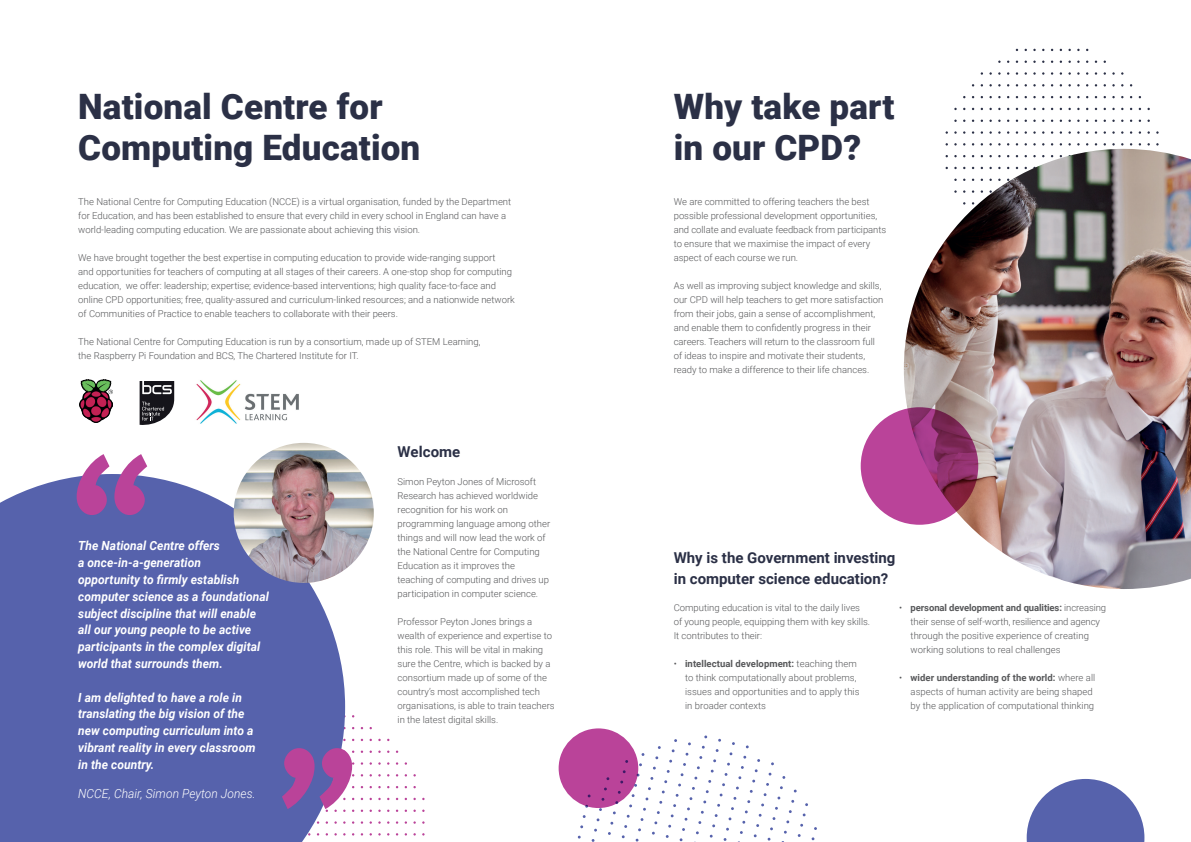
<style>
.page{position:relative;width:1191px;height:842px;background:#fff}
.page>*{position:absolute;margin:0;border:0;box-sizing:border-box;transform-origin:0 0}
.t1{font:700 204px "Catamaran";color:#ba4399}
.t2{font:900 35px/41px "Roboto";letter-spacing:.005em;color:#2b3046}
.t3{font:700 15px/21px "Roboto";color:#2b3046}
.t4{font:italic 700 12.6px/16.8px "Roboto";letter-spacing:.005em;color:#fff;scale:.95 1}
.t5{font:italic 300 12.6px "Roboto";letter-spacing:.005em;color:#fff;scale:.95 1}
.t6{font:300 9.5px/14px "Roboto";color:#57585a}
.s1{font-weight:700}
</style>
<div class="page">
<div style="left:0;top:474px;width:345px;height:368px;background:#5662ac"></div>
<img style="left:234px;top:443px;width:140px;height:140px;border-radius:70px">
<svg style="left:793px;top:789px;width:4px;height:4px"></svg>
<svg style="left:709px;top:834px;width:4px;height:4px"></svg>
<svg style="left:710px;top:769px;width:4px;height:4px"></svg>
<img style="left:904px;top:149px;width:287px;height:440px">
<svg style="left:860px;top:407px;width:118px;height:118px;background:#a73d85"></svg>
<div style="left:558px;top:728px;width:80px;height:80px;background:#ba4399;border-radius:50%"></div>
<svg style="left:1026px;top:779px;width:118px;height:63px"></svg>
<img style="left:79px;top:380px;width:34px;height:42px">
<img style="left:196px;top:380px;width:103px;height:44px">
<svg style="left:140px;top:381px;width:34px;height:44px"></svg>
<h2 class="t2" style="left:78px;top:85px;width:344px">National Centre for<br>Computing Education</h2>
<p class="t6" style="left:78px;top:194px;width:434px">The National Centre for Computing Education (NCCE) is a virtual organisation, funded by the Department for Education, and has been established to ensure that every child in every school in England can have a world-leading computing education. We are passionate about achieving this vision.</p>
<p class="t6" style="left:78px;top:250px;width:438px">We have brought together the best expertise in computing education to provide wide-ranging support<br>and opportunities for teachers of computing at all stages of their careers. A one-stop shop for computing education, we offer: leadership; expertise; evidence-based interventions; high quality face-to-face and online CPD opportunities; free, quality-assured and curriculum-linked resources; and a nationwide network of Communities of Practice to enable teachers to collaborate with their peers.</p>
<p class="t6" style="left:78px;top:334px;width:404px">The National Centre for Computing Education is run by a consortium, made up of STEM Learning, the Raspberry Pi Foundation and BCS, The Chartered Institute for IT.</p>
<h1 class="t1" style="left:70px;top:416px;width:82px">“</h1>
<p class="t4" style="left:78px;top:537px;width:202px">The National Centre offers<br>a once-in-a-generation<br>opportunity to firmly establish computer science as a foundational subject discipline that will enable all our young people to be active participants in the complex digital world that surrounds them.</p>
<h3 class="t4" style="left:78px;top:688px;width:188px">I am delighted to have a role in translating the big vision of the new computing curriculum into a vibrant reality in every classroom in the country.</h3>
<h3 class="t5" style="left:78px;top:784px;width:188px">NCCE, Chair, Simon Peyton Jones.</h3>
<h1 class="t1" style="left:278px;top:710px;width:82px">”</h1>
<h3 class="t3" style="left:397px;top:440px;width:64px">Welcome</h3>
<p class="t6" style="left:397px;top:474px;width:154px">Simon Peyton Jones of Microsoft<br>Research has achieved worldwide recognition for his work on programming language among other things and will now lead the work of the National Centre for Computing<br>Education as it improves the teaching of computing and drives up participation in computer science.</p>
<p class="t6" style="left:397px;top:614px;width:159px">Professor Peyton Jones brings a wealth of experience and expertise to this role. This will be vital in making sure the Centre, which is backed by a consortium made up of some of the country’s most accomplished tech organisations, is able to train teachers in the latest digital skills.</p>
<h2 class="t2" style="left:673px;top:85px;width:222px">Why take part in our CPD?</h2>
<p class="t6" style="left:673px;top:194px;width:214px">We are committed to offering teachers the best possible professional development opportunities, and collate and evaluate feedback from participants to ensure that we maximise the impact of every aspect of each course we run.</p>
<p class="t6" style="left:673px;top:278px;width:211px">As well as improving subject knowledge and skills, our CPD will help teachers to get more satisfaction from their jobs, gain a sense of accomplishment, and enable them to confidently progress in their careers. Teachers will return to the classroom full of ideas to inspire and motivate their students, ready to make a difference to their life chances.</p>
<h3 class="t3" style="left:673px;top:547px;width:223px">Why is the Government investing in computer science education?</h3>
<p class="t6" style="left:673px;top:600px;width:198px">Computing education is vital to the daily lives of young people, equipping them with key skills.<br>It contributes to their:</p>
<p class="t6" style="left:685px;top:656px;width:176px;text-indent:-11px">• <span class="s1">intellectual development:</span> teaching them to think computationally about problems, issues and opportunities and to apply this in broader contexts</p>
<p class="t6" style="left:910px;top:600px;width:197px;text-indent:-11px">• <span class="s1">personal development and qualities:</span> increasing their sense of self-worth, resilience and agency through the positive experience of creating working solutions to real challenges</p>
<p class="t6" style="left:910px;top:670px;width:186px;text-indent:-11px">• <span class="s1">wider understanding of the world:</span> where all aspects of human activity are being shaped by the application of computational thinking</p>
</div>
